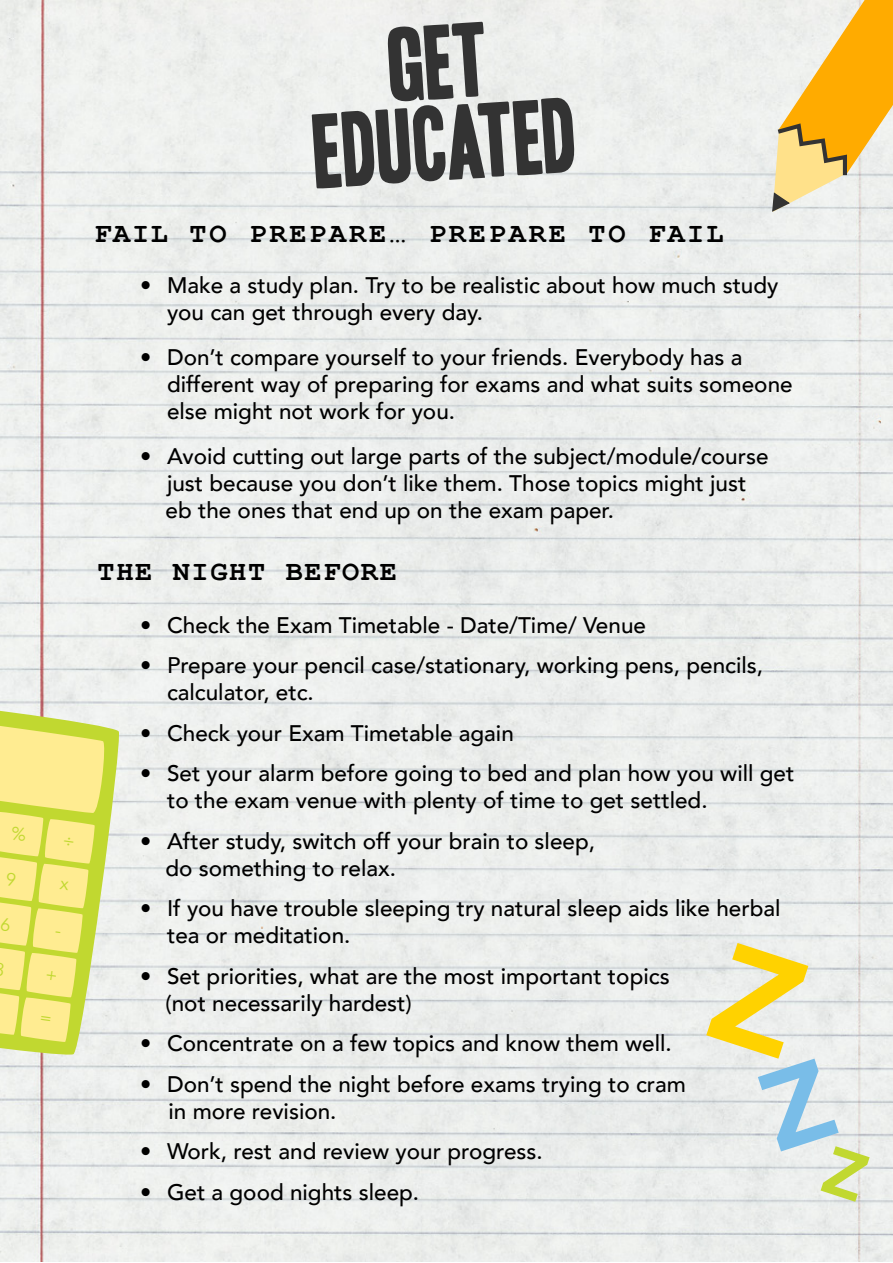
<style>
.page{position:relative;width:893px;height:1263px;background:#fff}
.page>*{position:absolute;margin:0;border:0;box-sizing:border-box;transform-origin:0 0}
.t1{font:91.35px "Headline One HPLHS";color:#333}
.t2{font:700 28.5px "Courier New";letter-spacing:.1em;color:#000}
.t3{font:700 28.5px "Courier New";letter-spacing:.06em;color:#000}
.t4{font:500 22.5px/27px "Avenir";color:#000}
</style>
<div class="page">
<img style="left:0;top:0;width:893px;height:1262px">
<svg style="left:771px;top:0;width:122px;height:213px;background:#f1cd7d"></svg>
<svg style="left:706px;top:942px;width:164px;height:260px"></svg>
<svg style="left:0;top:698px;width:123px;height:360px;background:#eae78e"></svg>
<div style="left:386px;top:22px;width:102px;height:80px;background:#eceeec"></div>
<p class="t1" style="left:311px;top:108px;width:264px;rotate:-4deg">Educated</p>
<p class="t2" style="left:94px;top:215px;width:631px">FAIL TO PREPARE… PREPARE TO FAIL</p>
<p class="t4" style="left:167px;top:270px;width:613px;text-indent:-27px">• Make a study plan. Try to be realistic about how much study you can get through every day.</p>
<p class="t4" style="left:167px;top:342px;width:627px;text-indent:-27px">• Don’t compare yourself to your friends. Everybody has a different way of preparing for exams and what suits someone else might not work for you.</p>
<p class="t4" style="left:140px;top:441px;width:630px;text-align:center">• Avoid cutting out large parts of the subject/module/course just because you don’t like them. Those topics might just</p>
<p class="t4" style="left:166px;top:495px;width:450px">eb the ones that end up on the exam paper.</p>
<p class="t3" style="left:98px;top:554px;width:301px">THE NIGHT BEFORE</p>
<p class="t4" style="left:140px;top:610px;width:507px">• Check the Exam Timetable - Date/Time/ Venue</p>
<p class="t4" style="left:167px;top:650px;width:598px;text-indent:-27px">• Prepare your pencil case/stationary, working pens, pencils, calculator, etc.</p>
<p class="t4" style="left:140px;top:718px;width:375px">• Check your Exam Timetable again</p>
<p class="t4" style="left:167px;top:758px;width:629px;text-indent:-27px">• Set your alarm before going to bed and plan how you will get to the exam venue with plenty of time to get settled.</p>
<p class="t4" style="left:140px;top:826px;width:456px">• After study, switch off your brain to sleep,</p>
<p class="t4" style="left:166px;top:853px;width:232px">do something to relax.</p>
<p class="t4" style="left:167px;top:893px;width:615px;text-indent:-27px">• If you have trouble sleeping try natural sleep aids like herbal tea or meditation.</p>
<p class="t4" style="left:140px;top:961px;width:531px">• Set priorities, what are the most important topics</p>
<p class="t4" style="left:166px;top:988px;width:248px">(not necessarily hardest)</p>
<p class="t4" style="left:140px;top:1028px;width:533px">• Concentrate on a few topics and know them well.</p>
<p class="t4" style="left:140px;top:1069px;width:547px">• Don’t spend the night before exams trying to cram</p>
<p class="t4" style="left:169px;top:1096px;width:169px">in more revision.</p>
<p class="t4" style="left:140px;top:1136px;width:404px">• Work, rest and review your progress.</p>
<p class="t4" style="left:140px;top:1177px;width:281px">• Get a good nights sleep.</p>
</div>
